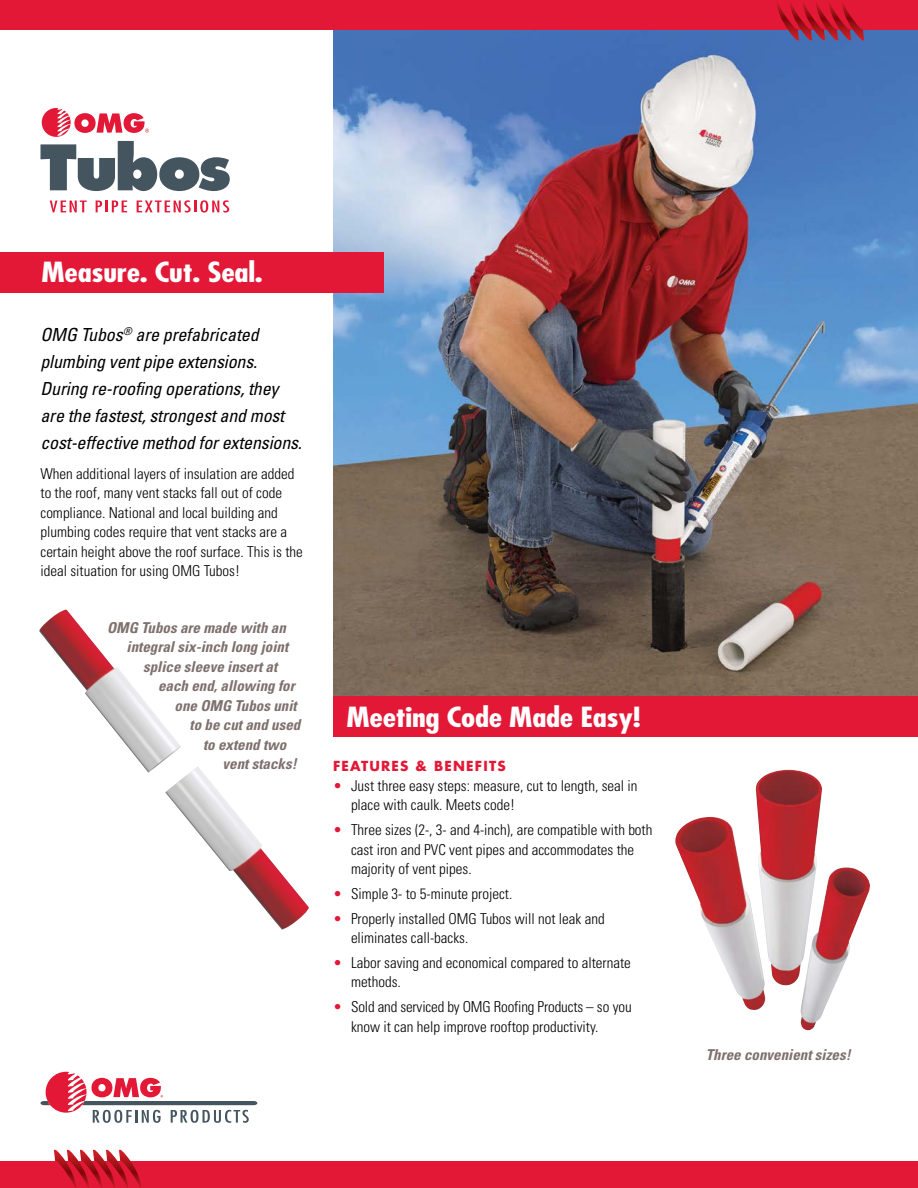
<style>
.page{position:relative;width:918px;height:1188px;background:#fff}
.page>*{position:absolute;margin:0;border:0;box-sizing:border-box;transform-origin:0 0}
.t1{font:700 condensed 27px "Futura";letter-spacing:-.01em;color:#fff;scale:1.2 1}
.t2{font:italic condensed 18px/27px "Univers";letter-spacing:-.01em;color:#000}
.t3{font:300 condensed 15px/19.5px "Univers";color:#000}
.t4{font:italic 700 condensed 15px "Univers";color:#7d706d}
.t5{font:700 13.5px "Futura";letter-spacing:.09em;color:#e31837}
.s1{color:#e31837}
</style>
<div class="page">
<svg style="left:40px;top:1072px;width:217px;height:51px"></svg>
<img style="left:333px;top:29px;width:585px;height:667px">
<svg style="left:50px;top:201px;width:37px;height:11px"></svg>
<svg style="left:96px;top:201px;width:31px;height:11px"></svg>
<svg style="left:137px;top:200px;width:92px;height:13px"></svg>
<svg style="left:40px;top:108px;width:190px;height:83px"></svg>
<div style="left:0;top:252px;width:383px;height:40px;background:#e31837"></div>
<div style="left:333px;top:696px;width:585px;height:41px;background:#e31837"></div>
<div style="left:0;top:1161px;width:918px;height:27px;background:#e31837"></div>
<svg style="left:54px;top:1150px;width:87px;height:38px"></svg>
<div style="left:0;top:0;width:918px;height:29px;background:#e31837"></div>
<svg style="left:776px;top:2px;width:88px;height:38px"></svg>
<img style="left:39px;top:610px;width:270px;height:320px">
<img style="left:675px;top:770px;width:195px;height:260px">
<h1 class="t1" style="left:41px;top:255px;width:186px">Measure. Cut. Seal.</h1>
<p class="t2" style="left:40px;top:320px;width:263px">OMG Tubos<sup>®</sup> are prefabricated plumbing vent pipe extensions.<br>During re-roofing operations, they are the fastest, strongest and most cost-effective method for extensions.</p>
<p class="t3" style="left:40px;top:463px;width:264px">When additional layers of insulation are added to the roof, many vent stacks fall out of code compliance. National and local building and plumbing codes require that vent stacks are a certain height above the roof surface. This is the ideal situation for using OMG Tubos!</p>
<p class="t4" style="left:107px;top:618px;width:180px">OMG Tubos are made with an</p>
<p class="t4" style="left:127px;top:638px;width:163px">integral six-inch long joint</p>
<p class="t4" style="left:143px;top:657px;width:136px">splice sleeve insert at</p>
<p class="t4" style="left:158px;top:677px;width:138px">each end, allowing for</p>
<p class="t4" style="left:175px;top:696px;width:124px">one OMG Tubos unit</p>
<p class="t4" style="left:190px;top:716px;width:112px">to be cut and used</p>
<p class="t4" style="left:203px;top:735px;width:85px">to extend two</p>
<p class="t4" style="left:223px;top:755px;width:76px">vent stacks!</p>
<h1 class="t1" style="left:346px;top:699px;width:247px">Meeting Code Made Easy!</h1>
<p class="t5" style="left:333px;top:757px;width:174px">FEATURES &amp; BENEFITS</p>
<p class="t3" style="left:351px;top:776px;width:288px;text-indent:-18px"><span class="s1">•</span> Just three easy steps: measure, cut to length, seal in place with caulk. Meets code!</p>
<p class="t3" style="left:351px;top:820px;width:303px;text-indent:-18px"><span class="s1">•</span> Three sizes (2-, 3- and 4-inch), are compatible with both cast iron and PVC vent pipes and accommodates the majority of vent pipes.</p>
<p class="t3" style="left:333px;top:884px;width:181px"><span class="s1">•</span> Simple 3- to 5-minute project.</p>
<p class="t3" style="left:351px;top:908px;width:255px;text-indent:-18px"><span class="s1">•</span> Properly installed OMG Tubos will not leak and eliminates call-backs.</p>
<p class="t3" style="left:351px;top:953px;width:281px;text-indent:-18px"><span class="s1">•</span> Labor saving and economical compared to alternate methods.</p>
<p class="t3" style="left:351px;top:997px;width:282px;text-indent:-18px"><span class="s1">•</span> Sold and serviced by OMG Roofing Products – so you know it can help improve rooftop productivity.</p>
<p class="t4" style="left:706px;top:1046px;width:146px">Three convenient sizes!</p>
</div>
